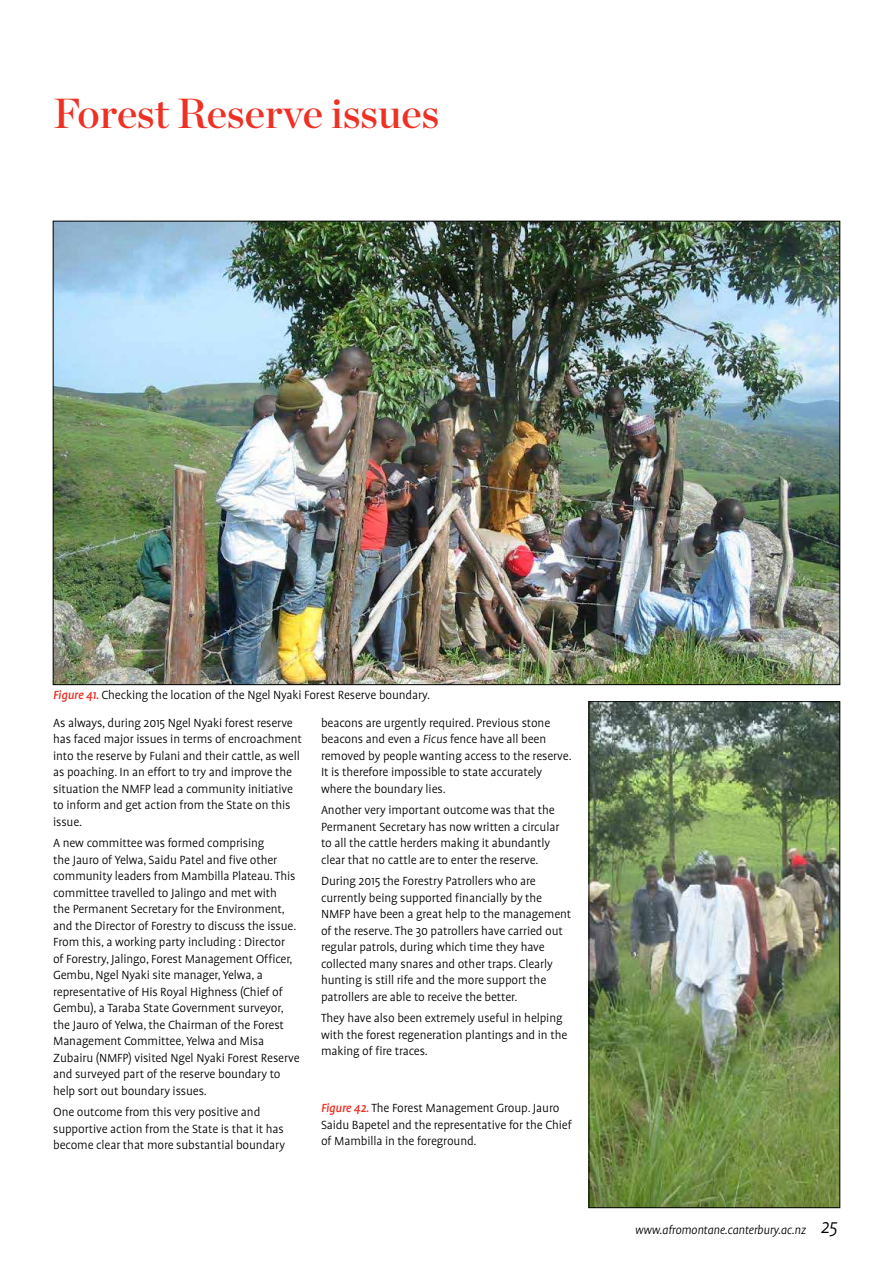
<style>
.page{position:relative;width:893px;height:1263px;background:#fff}
.page>*{position:absolute;margin:0;border:0;box-sizing:border-box;transform-origin:0 0}
.t1{font:42px "Chronicle Display Semi";color:#ee3124}
.t2{font:300 13.5px/16.5px "Profile Pro";letter-spacing:-.01em;color:#000}
.t3{font:italic 300 13.5px "Profile Pro";letter-spacing:-.02em;color:#000}
.s1{font-weight:500;font-style:italic;color:#ee3124}
.s2{font-style:italic}
.s3{font-size:21px}
</style>
<div class="page">
<img style="left:55px;top:223px;width:783px;height:460px">
<img style="left:591px;top:703px;width:247px;height:503px">
<div style="left:589px;top:701px;width:251px;height:507px;border:1px solid #000"></div>
<h1 class="t1" style="left:53px;top:80px;width:388px">Forest Reserve issues</h1>
<p class="t2" style="left:53px;top:687px;width:379px"><span class="s1">Figure 41.</span> Checking the location of the Ngel Nyaki Forest Reserve boundary.</p>
<p class="t2" style="left:53px;top:715px;width:250px">As always, during 2015 Ngel Nyaki forest reserve has faced major issues in terms of encroachment into the reserve by Fulani and their cattle, as well as poaching. In an effort to try and improve the situation the NMFP lead a community initiative to inform and get action from the State on this issue.</p>
<p class="t2" style="left:53px;top:835px;width:248px">A new committee was formed comprising<br>the Jauro of Yelwa, Saidu Patel and five other community leaders from Mambilla Plateau. This committee travelled to Jalingo and met with<br>the Permanent Secretary for the Environment, and the Director of Forestry to discuss the issue.<br>From this, a working party including : Director<br>of Forestry, Jalingo, Forest Management Officer, Gembu, Ngel Nyaki site manager, Yelwa, a representative of His Royal Highness (Chief of Gembu), a Taraba State Government surveyor, the Jauro of Yelwa, the Chairman of the Forest Management Committee, Yelwa and Misa Zubairu (NMFP) visited Ngel Nyaki Forest Reserve and surveyed part of the reserve boundary to help sort out boundary issues.</p>
<p class="t2" style="left:53px;top:1104px;width:233px">One outcome from this very positive and supportive action from the State is that it has become clear that more substantial boundary</p>
<p class="t2" style="left:321px;top:715px;width:252px">beacons are urgently required. Previous stone beacons and even a <span class="s2">Ficus</span> fence have all been removed by people wanting access to the reserve.<br>It is therefore impossible to state accurately where the boundary lies.</p>
<p class="t2" style="left:321px;top:802px;width:240px">Another very important outcome was that the Permanent Secretary has now written a circular to all the cattle herders making it abundantly clear that no cattle are to enter the reserve.</p>
<p class="t2" style="left:321px;top:873px;width:252px">During 2015 the Forestry Patrollers who are currently being supported financially by the NMFP have been a great help to the management of the reserve. The 30 patrollers have carried out regular patrols, during which time they have collected many snares and other traps. Clearly hunting is still rife and the more support the patrollers are able to receive the better.</p>
<p class="t2" style="left:321px;top:1011px;width:248px">They have also been extremely useful in helping with the forest regeneration plantings and in the making of fire traces.</p>
<p class="t2" style="left:321px;top:1100px;width:252px"><span class="s1">Figure 42.</span> The Forest Management Group. Jauro<br>Saidu Bapetel and the representative for the Chief of Mambilla in the foreground.</p>
<p class="t3" style="left:635px;top:1222px;width:204px">www.afromontane.canterbury.ac.nz <span class="s3">25</span></p>
</div>
